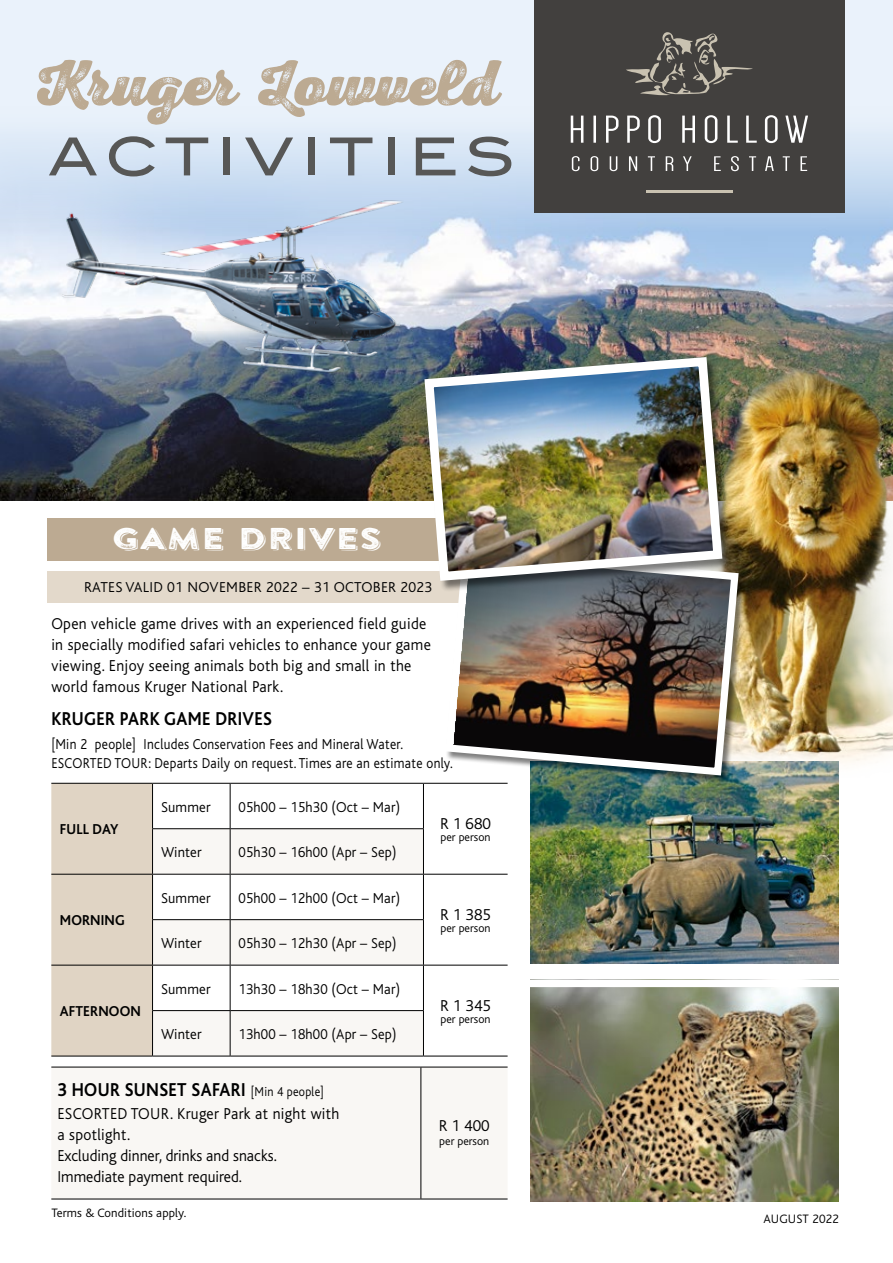
<style>
.page{position:relative;width:893px;height:1263px;background:#fff}
.page>*{position:absolute;margin:0;border:0;box-sizing:border-box;transform-origin:0 0}
.t1{font:65.4px "Nexa Rust Script H 02";color:#bcaa92;scale:.95 1}
.t2{font:52.35px "Blair Md ITCTT Medium";letter-spacing:.155em;color:#575756}
.t3{font:30px "Brandon Printed Two Shadow";letter-spacing:.04em;color:#fff;scale:1.2 1}
.t4{font:700 19.5px "Bliss";letter-spacing:.02em;color:#000;scale:.9 1}
.t5{font:300 16.5px/21px "Bliss";letter-spacing:.02em;color:#000;scale:.95 1}
.t6{font:300 16.5px/21px "Bliss";color:#000;scale:.95 1}
.t7{font:300 16.5px "Bliss";letter-spacing:.02em;color:#000}
.t8{font:300 15px "Bliss";letter-spacing:.01em;color:#000;scale:.95 1}
.t9{font:300 15px/19.5px "Bliss";letter-spacing:.01em;color:#000;scale:.9 1}
.t10{font:300 15px "Bliss";letter-spacing:.01em;color:#000}
.t11{font:700 15px "Bliss";letter-spacing:.01em;color:#000;scale:.95 1}
.t12{font:300 12.75px "Bliss";letter-spacing:.01em;color:#000}
.t13{font:300 12px "Bliss";color:#000}
.s1{font-weight:300;font-size:13.5px}
</style>
<div class="page">
<div style="left:47px;top:571px;width:461px;height:31px;background:#e3d9cb"></div>
<div style="left:47px;top:518px;width:461px;height:43px;background:#bcaa92"></div>
<div style="left:0;top:0;width:893px;height:266px;background:#eaf2fb"></div>
<img style="left:0;top:81px;width:893px;height:420px">
<img style="left:531px;top:778px;width:308px;height:186px">
<img style="left:531px;top:987px;width:308px;height:214px">
<img style="left:651px;top:346px;width:242px;height:432px">
<div style="left:51px;top:784px;width:101px;height:272px;background:#e0d4c4"></div>
<svg style="left:153px;top:829px;width:270px;height:227px;fill:#f9f7f4"></svg>
<hr style="left:51px;top:783px;width:102px;height:1px;background:#000">
<hr style="left:153px;top:783px;width:77px;height:1px;background:#000">
<hr style="left:152px;top:784px;width:1px;height:44px;background:#000">
<hr style="left:230px;top:783px;width:193px;height:1px;background:#000">
<hr style="left:230px;top:784px;width:1px;height:44px;background:#000">
<hr style="left:423px;top:783px;width:85px;height:1px;background:#000">
<hr style="left:423px;top:784px;width:1px;height:44px;background:#000">
<hr style="left:152px;top:828px;width:78px;height:1px;background:#000">
<hr style="left:152px;top:829px;width:1px;height:45px;background:#000">
<hr style="left:230px;top:828px;width:194px;height:1px;background:#000">
<hr style="left:230px;top:829px;width:1px;height:45px;background:#000">
<hr style="left:423px;top:829px;width:1px;height:45px;background:#000">
<hr style="left:51px;top:874px;width:102px;height:1px;background:#000">
<hr style="left:153px;top:874px;width:77px;height:1px;background:#000">
<hr style="left:152px;top:874px;width:1px;height:45px;background:#000">
<hr style="left:230px;top:874px;width:193px;height:1px;background:#000">
<hr style="left:230px;top:874px;width:1px;height:45px;background:#000">
<hr style="left:423px;top:874px;width:85px;height:1px;background:#000">
<hr style="left:423px;top:874px;width:1px;height:45px;background:#000">
<hr style="left:152px;top:919px;width:78px;height:1px;background:#000">
<hr style="left:152px;top:920px;width:1px;height:45px;background:#000">
<hr style="left:230px;top:919px;width:194px;height:1px;background:#000">
<hr style="left:230px;top:920px;width:1px;height:45px;background:#000">
<hr style="left:423px;top:920px;width:1px;height:45px;background:#000">
<hr style="left:51px;top:965px;width:102px;height:1px;background:#000">
<hr style="left:51px;top:1056px;width:102px;height:1px;background:#000">
<hr style="left:153px;top:965px;width:77px;height:1px;background:#000">
<hr style="left:152px;top:965px;width:1px;height:45px;background:#000">
<hr style="left:230px;top:965px;width:193px;height:1px;background:#000">
<hr style="left:230px;top:965px;width:1px;height:45px;background:#000">
<hr style="left:423px;top:965px;width:85px;height:1px;background:#000">
<hr style="left:423px;top:965px;width:1px;height:45px;background:#000">
<hr style="left:423px;top:1056px;width:85px;height:1px;background:#000">
<hr style="left:152px;top:1010px;width:78px;height:1px;background:#000">
<hr style="left:152px;top:1011px;width:1px;height:45px;background:#000">
<hr style="left:230px;top:1010px;width:194px;height:1px;background:#000">
<hr style="left:230px;top:1011px;width:1px;height:45px;background:#000">
<hr style="left:423px;top:1011px;width:1px;height:45px;background:#000">
<hr style="left:153px;top:1056px;width:77px;height:1px;background:#000">
<hr style="left:230px;top:1056px;width:193px;height:1px;background:#000">
<div style="left:52px;top:1068px;width:455px;height:130px;background:#f9f7f4"></div>
<hr style="left:51px;top:1067px;width:370px;height:1px;background:#000">
<hr style="left:421px;top:1067px;width:87px;height:1px;background:#000">
<hr style="left:420px;top:1067px;width:1px;height:131px;background:#000">
<hr style="left:51px;top:1198px;width:370px;height:1px;background:#000">
<hr style="left:421px;top:1198px;width:87px;height:1px;background:#000">
<img style="left:60px;top:195px;width:348px;height:185px">
<div style="left:534px;top:0;width:310px;height:213px;background:#42403e"></div>
<div style="left:445px;top:549px;width:302px;height:235px;background:#000;opacity:.5"></div>
<img style="left:441px;top:545px;width:301px;height:234px">
<div style="left:425px;top:357px;width:308px;height:235px;background:#000;opacity:.5"></div>
<img style="left:420px;top:352px;width:307px;height:233px">
<hr style="left:646px;top:190px;width:86px;height:3px;background:#c9c2b1">
<svg style="left:571px;top:115px;width:237px;height:56px"></svg>
<svg style="left:626px;top:32px;width:127px;height:64px"></svg>
<h1 class="t1" style="left:27px;top:44px;width:497px">Kruger Lowveld</h1>
<h2 class="t2" style="left:48px;top:125px;width:468px">ACTIVITIES</h2>
<h3 class="t3" style="left:112px;top:520px;width:226px">GAME DRIVES</h3>
<p class="t10" style="left:84px;top:579px;width:350px">RATES VALID 01 NOVEMBER 2022 – 31 OCTOBER 2023</p>
<p class="t5" style="left:51px;top:613px;width:401px">Open vehicle game drives with an experienced field guide in specially modified safari vehicles to enhance your game viewing. Enjoy seeing animals both big and small in the world famous Kruger National Park.</p>
<p class="t4" style="left:51px;top:709px;width:247px">KRUGER PARK GAME DRIVES</p>
<p class="t9" style="left:51px;top:734px;width:447px">[Min 2 people] Includes Conservation Fees and Mineral Water.<br>ESCORTED TOUR: Departs Daily on request. Times are an estimate only.</p>
<p class="t11" style="left:60px;top:822px;width:63px">FULL DAY</p>
<p class="t11" style="left:60px;top:913px;width:70px">MORNING</p>
<p class="t11" style="left:60px;top:1003px;width:87px">AFTERNOON</p>
<p class="t10" style="left:161px;top:799px;width:51px">Summer</p>
<p class="t8" style="left:239px;top:799px;width:171px">05h00 – 15h30 (Oct – Mar)</p>
<p class="t10" style="left:161px;top:844px;width:42px">Winter</p>
<p class="t8" style="left:239px;top:844px;width:168px">05h30 – 16h00 (Apr – Sep)</p>
<p class="t10" style="left:161px;top:890px;width:51px">Summer</p>
<p class="t8" style="left:239px;top:890px;width:171px">05h00 – 12h00 (Oct – Mar)</p>
<p class="t10" style="left:161px;top:935px;width:42px">Winter</p>
<p class="t8" style="left:239px;top:935px;width:168px">05h30 – 12h30 (Apr – Sep)</p>
<p class="t10" style="left:161px;top:981px;width:51px">Summer</p>
<p class="t8" style="left:239px;top:981px;width:171px">13h30 – 18h30 (Oct – Mar)</p>
<p class="t10" style="left:161px;top:1026px;width:42px">Winter</p>
<p class="t8" style="left:239px;top:1026px;width:168px">13h00 – 18h00 (Apr – Sep)</p>
<p class="t4" style="left:57px;top:1079px;width:298px">3 HOUR SUNSET SAFARI <span class="s1">[Min 4 people]</span></p>
<p class="t6" style="left:57px;top:1103px;width:298px">ESCORTED TOUR. Kruger Park at night with a spotlight.<br>Excluding dinner, drinks and snacks.<br>Immediate payment required.</p>
<p class="t7" style="left:440px;top:815px;width:52px">R 1 680</p>
<p class="t13" style="left:440px;top:831px;width:52px">per person</p>
<p class="t7" style="left:440px;top:906px;width:52px">R 1 385</p>
<p class="t13" style="left:440px;top:922px;width:52px">per person</p>
<p class="t7" style="left:440px;top:997px;width:52px">R 1 345</p>
<p class="t13" style="left:440px;top:1013px;width:52px">per person</p>
<p class="t7" style="left:439px;top:1116px;width:52px">R 1 400</p>
<p class="t13" style="left:439px;top:1135px;width:52px">per person</p>
<p class="t12" style="left:51px;top:1206px;width:136px">Terms &amp; Conditions apply.</p>
<p class="t12" style="left:763px;top:1212px;width:77px">AUGUST 2022</p>
</div>
